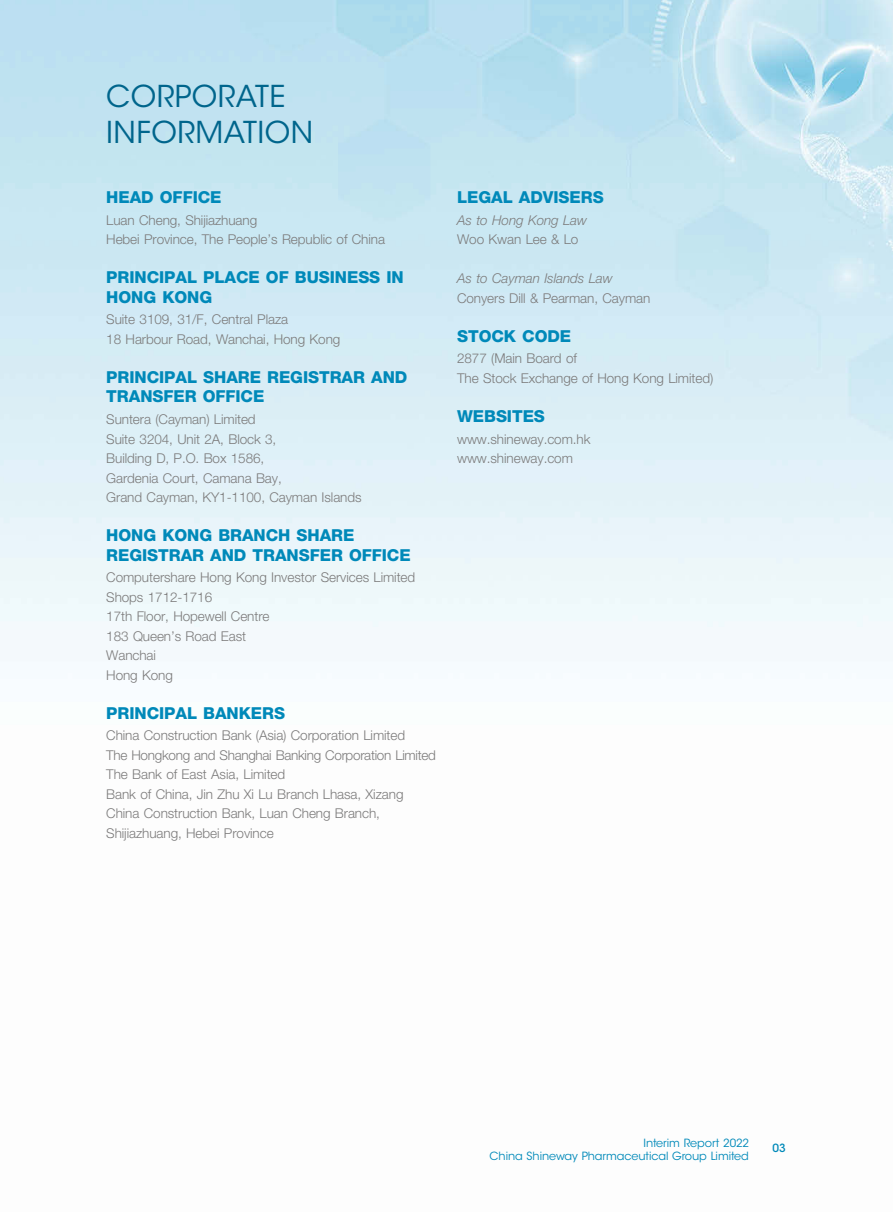
<style>
.page{position:relative;width:893px;height:1212px;background:#fff}
.page>*{position:absolute;margin:0;border:0;box-sizing:border-box;transform-origin:0 0}
.t1{font:30px/36px "ITC Avant Garde Std";letter-spacing:.015em;color:#00658c}
.t2{font:800 16.5px/19.5px "Helvetica Neue LT Std";letter-spacing:-.005em;color:#0089b9}
.t3{font:300 13.5px/19.5px "Helvetica Neue LT Std";letter-spacing:-.005em;color:#7c7b7b}
.t4{font:italic 300 13.5px "Helvetica Neue LT Std";letter-spacing:-.005em;color:#7c7b7b}
.t5{font:11.25px/13.4px "ITC Avant Garde Std";letter-spacing:-.005em;color:#0089b9;text-align:right}
.t6{font:500 11.25px "ITC Avant Garde Std";color:#0089b9}
</style>
<div class="page">
<img style="left:0;top:0;width:893px;height:661px">
<h1 class="t1" style="left:106px;top:78px;width:208px">CORPORATE<br>INFORMATION</h1>
<p class="t2" style="left:106px;top:187px;width:117px">HEAD OFFICE</p>
<p class="t3" style="left:106px;top:210px;width:280px">Luan Cheng, Shijiazhuang<br>Hebei Province, The People’s Republic of China</p>
<p class="t2" style="left:106px;top:268px;width:299px">PRINCIPAL PLACE OF BUSINESS IN<br>HONG KONG</p>
<p class="t3" style="left:106px;top:310px;width:236px">Suite 3109, 31/F, Central Plaza<br>18 Harbour Road, Wanchai, Hong Kong</p>
<p class="t2" style="left:106px;top:367px;width:303px">PRINCIPAL SHARE REGISTRAR AND<br>TRANSFER OFFICE</p>
<p class="t3" style="left:106px;top:409px;width:257px">Suntera (Cayman) Limited<br>Suite 3204, Unit 2A, Block 3,<br>Building D, P.O. Box 1586,<br>Gardenia Court, Camana Bay,<br>Grand Cayman, KY1-1100, Cayman Islands</p>
<p class="t2" style="left:106px;top:525px;width:306px">HONG KONG BRANCH SHARE<br>REGISTRAR AND TRANSFER OFFICE</p>
<p class="t3" style="left:106px;top:567px;width:310px">Computershare Hong Kong Investor Services Limited<br>Shops 1712-1716<br>17th Floor, Hopewell Centre<br>183 Queen’s Road East<br>Wanchai<br>Hong Kong</p>
<p class="t2" style="left:106px;top:703px;width:180px">PRINCIPAL BANKERS</p>
<p class="t3" style="left:106px;top:725px;width:331px">China Construction Bank (Asia) Corporation Limited<br>The Hongkong and Shanghai Banking Corporation Limited The Bank of East Asia, Limited<br>Bank of China, Jin Zhu Xi Lu Branch Lhasa, Xizang China Construction Bank, Luan Cheng Branch, Shijiazhuang, Hebei Province</p>
<p class="t2" style="left:457px;top:187px;width:148px">LEGAL ADVISERS</p>
<p class="t4" style="left:457px;top:212px;width:132px">As to Hong Kong Law</p>
<p class="t3" style="left:457px;top:229px;width:123px">Woo Kwan Lee &amp; Lo</p>
<p class="t4" style="left:457px;top:270px;width:157px">As to Cayman Islands Law</p>
<p class="t3" style="left:457px;top:288px;width:195px">Conyers Dill &amp; Pearman, Cayman</p>
<p class="t2" style="left:457px;top:326px;width:116px">STOCK CODE</p>
<p class="t3" style="left:457px;top:349px;width:258px">2877 (Main Board of<br>The Stock Exchange of Hong Kong Limited)</p>
<p class="t2" style="left:457px;top:406px;width:89px">WEBSITES</p>
<p class="t3" style="left:457px;top:429px;width:135px">www.shineway.com.hk www.shineway.com</p>
<p class="t5" style="left:490px;top:1136px;width:261px">Interim Report 2022<br>China Shineway Pharmaceutical Group Limited</p>
<p class="t6" style="left:772px;top:1141px;width:15px">03</p>
</div>
